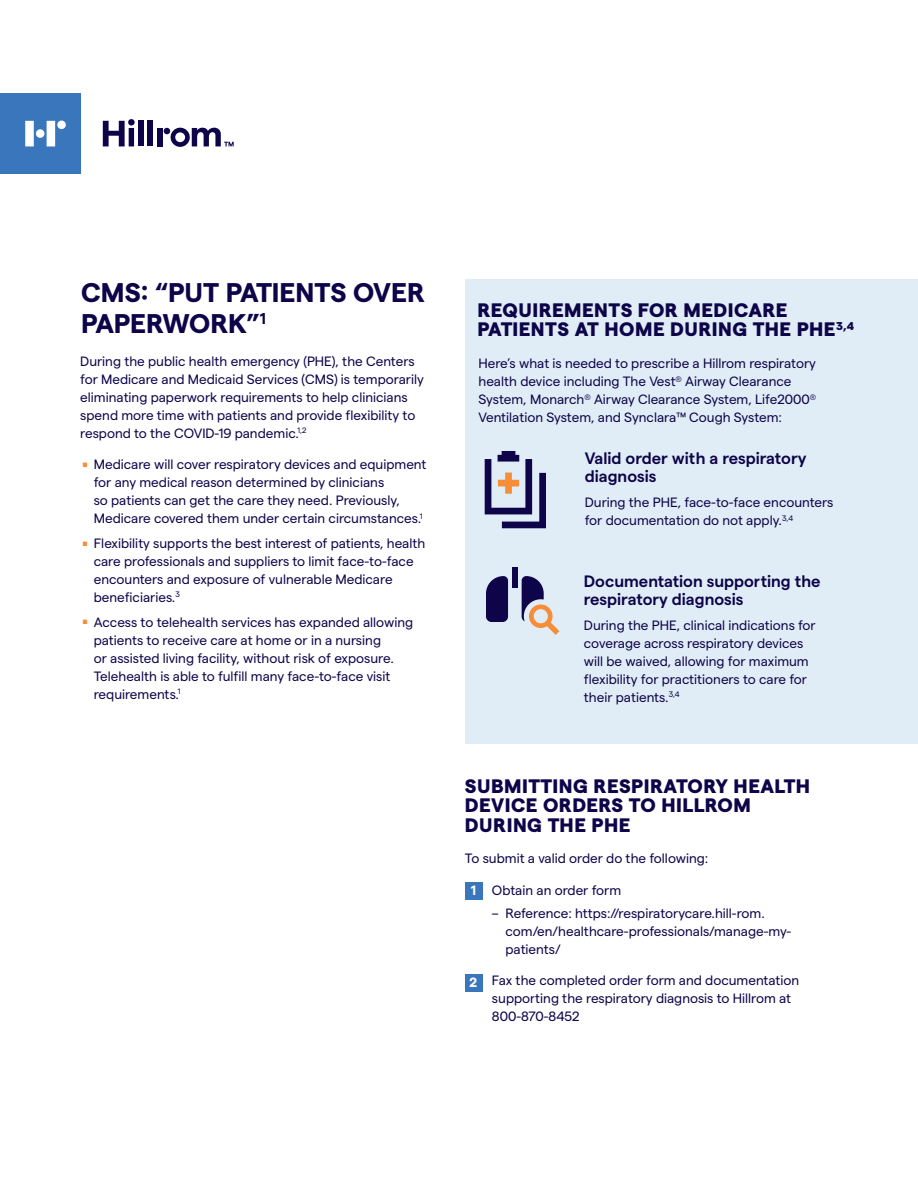
<style>
.page{position:relative;width:918px;height:1188px;background:#fff}
.page>*{position:absolute;margin:0;border:0;box-sizing:border-box;transform-origin:0 0}
.t1{font:42px "Matter SQ";color:#f68d38}
.H1-WHITE_PAPER_ALT{font:700 27px/31.5px "Matter";color:#0d0449}
.H1-WHITE_PAPER{font:800 19.5px/19.5px "Matter";letter-spacing:.025em;color:#0d0449}
.S1-WHITE_PAPER_QUEST{font:600 16.5px/18px "Matter";color:#0d0449}
.BODY_TEXT{font:13.5px/18px "Matter";color:#0d0449}
.BODY_TEXT-2{font:700 13.5px "Matter";color:#fff}
</style>
<div class="page">
<div style="left:0;top:93px;width:81px;height:81px;background:#3976bc"></div>
<svg style="left:25px;top:121px;width:9px;height:25px"></svg>
<svg style="left:47px;top:121px;width:8px;height:25px"></svg>
<div style="left:57px;top:121px;width:9px;height:8px;background:#fff;border-radius:50%"></div>
<div style="left:138px;top:120px;width:6px;height:26px;background:#0d0449"></div>
<div style="left:148px;top:120px;width:5px;height:26px;background:#0d0449"></div>
<div style="left:157px;top:128px;width:5px;height:18px;background:#0d0449"></div>
<svg style="left:103px;top:119px;width:32px;height:27px"></svg>
<div style="left:36px;top:129px;width:8px;height:9px;background:#fff;border-radius:50%"></div>
<svg style="left:164px;top:128px;width:70px;height:19px"></svg>
<div style="left:465px;top:280px;width:453px;height:464px;background:#e1edf6"></div>
<svg style="left:485px;top:451px;width:61px;height:77px"></svg>
<svg style="left:486px;top:576px;width:22px;height:46px"></svg>
<div style="left:512px;top:568px;width:6px;height:20px;background:#0d0449"></div>
<svg style="left:522px;top:576px;width:37px;height:59px"></svg>
<div style="left:465px;top:882px;width:17px;height:17px;background:#3976bc"></div>
<div style="left:465px;top:974px;width:17px;height:17px;background:#3976bc"></div>
<p class="H1-WHITE_PAPER_ALT" style="left:81px;top:274px;width:345px">CMS: “PUT PATIENTS OVER<br>PAPERWORK”<sup>1</sup></p>
<p class="BODY_TEXT" style="left:80px;top:351px;width:345px">During the public health emergency (PHE), the Centers for Medicare and Medicaid Services (CMS) is temporarily eliminating paperwork requirements to help clinicians spend more time with patients and provide flexibility to respond to the COVID-19 pandemic.<sup>1,2</sup></p>
<p class="t1" style="left:80px;top:421px;width:11px">.</p>
<p class="BODY_TEXT" style="left:94px;top:454px;width:334px">Medicare will cover respiratory devices and equipment for any medical reason determined by clinicians<br>so patients can get the care they need. Previously, Medicare covered them under certain circumstances.<sup>1</sup></p>
<p class="t1" style="left:80px;top:500px;width:11px">.</p>
<p class="BODY_TEXT" style="left:94px;top:533px;width:333px">Flexibility supports the best interest of patients, health care professionals and suppliers to limit face-to-face encounters and exposure of vulnerable Medicare beneficiaries.<sup>3</sup></p>
<p class="t1" style="left:80px;top:579px;width:11px">.</p>
<p class="BODY_TEXT" style="left:94px;top:612px;width:321px">Access to telehealth services has expanded allowing patients to receive care at home or in a nursing<br>or assisted living facility, without risk of exposure.<br>Telehealth is able to fulfill many face-to-face visit requirements.<sup>1</sup></p>
<p class="H1-WHITE_PAPER" style="left:477px;top:299px;width:378px">REQUIREMENTS FOR MEDICARE<br>PATIENTS AT HOME DURING THE PHE<sup>3,4</sup></p>
<p class="BODY_TEXT" style="left:478px;top:353px;width:339px">Here’s what is needed to prescribe a Hillrom respiratory health device including The Vest<sup>®</sup> Airway Clearance System, Monarch<sup>®</sup> Airway Clearance System, Life2000<sup>® </sup>Ventilation System, and Synclara™ Cough System:</p>
<p class="S1-WHITE_PAPER_QUEST" style="left:585px;top:448px;width:223px">Valid order with a respiratory diagnosis</p>
<p class="BODY_TEXT" style="left:585px;top:492px;width:250px">During the PHE, face-to-face encounters for documentation do not apply.<sup>3,4</sup></p>
<p class="S1-WHITE_PAPER_QUEST" style="left:584px;top:571px;width:238px">Documentation supporting the respiratory diagnosis</p>
<p class="BODY_TEXT" style="left:584px;top:615px;width:233px">During the PHE, clinical indications for coverage across respiratory devices will be waived, allowing for maximum flexibility for practitioners to care for their patients.<sup>3,4</sup></p>
<p class="H1-WHITE_PAPER" style="left:465px;top:774px;width:347px">SUBMITTING RESPIRATORY HEALTH<br>DEVICE ORDERS TO HILLROM<br>DURING THE PHE</p>
<p class="BODY_TEXT" style="left:465px;top:848px;width:245px">To submit a valid order do the following:</p>
<p class="BODY_TEXT" style="left:492px;top:880px;width:131px">Obtain an order form</p>
<p class="BODY_TEXT" style="left:505px;top:903px;width:287px;text-indent:-14px">– Reference: https://respiratorycare.hill-rom. com/en/healthcare-professionals/manage-my&shy;patients/</p>
<p class="BODY_TEXT" style="left:492px;top:971px;width:309px">Fax the completed order form and documentation supporting the respiratory diagnosis to Hillrom at<br>800-870-8452</p>
<p class="BODY_TEXT-2" style="left:471px;top:881px;width:7px">1</p>
<p class="BODY_TEXT-2" style="left:470px;top:972px;width:9px">2</p>
</div>
